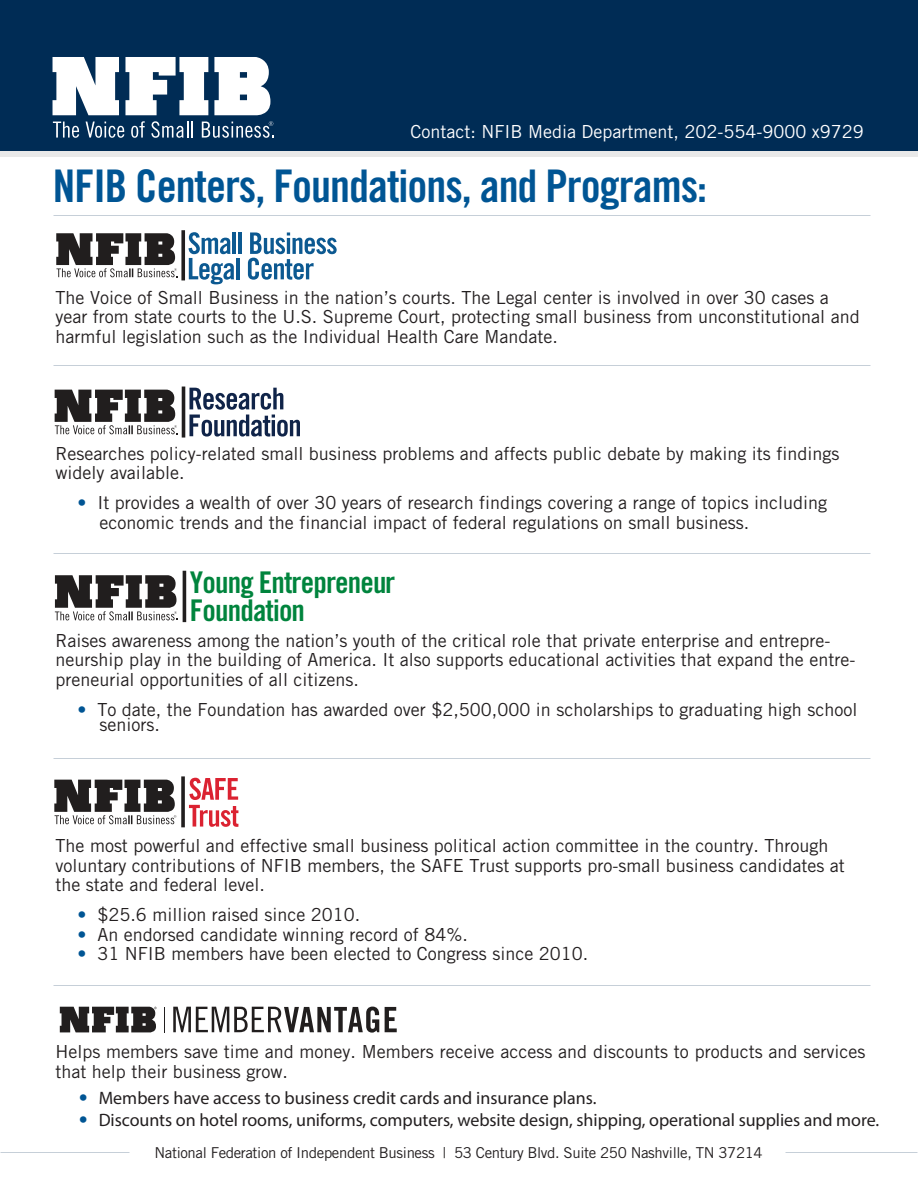
<style>
.page{position:relative;width:918px;height:1188px;background:#fff}
.page>*{position:absolute;margin:0;border:0;box-sizing:border-box;transform-origin:0 0}
.t1{font:45px "Trade Gothic Bold Cond Twenty";letter-spacing:-.025em;color:#005594}
.t2{font:29.85px/28.2px "Trade Gothic Bold Cond Twenty";letter-spacing:-.03em;color:#00843d}
.t3{font:18px/19.5px "Trade Gothic";color:#231f20}
.t4{font:18px "Myriad Pro";letter-spacing:-.005em;color:#231f20}
.t5{font:18px "Trade Gothic";color:#fff}
.t6{font:15px "Trade Gothic";letter-spacing:-.025em;color:#231f20}
.s1{color:#005594}
.s2{font-family:"Trade Gothic";color:#005594}
</style>
<div class="page">
<svg style="left:0;top:150px;width:918px;height:7px;background:#c7ced3"></svg>
<div style="left:0;top:0;width:918px;height:150px;background:#002c55"></div>
<svg style="left:53px;top:57px;width:217px;height:58px"></svg>
<svg style="left:53px;top:122px;width:26px;height:16px"></svg>
<svg style="left:86px;top:122px;width:38px;height:16px"></svg>
<svg style="left:131px;top:121px;width:14px;height:17px"></svg>
<svg style="left:151px;top:121px;width:42px;height:17px"></svg>
<svg style="left:202px;top:121px;width:72px;height:17px"></svg>
<hr style="left:182px;top:387px;width:3px;height:51px;background:#211e1e">
<svg style="left:189px;top:388px;width:111px;height:49px"></svg>
<svg style="left:55px;top:390px;width:123px;height:44px"></svg>
<svg style="left:181px;top:230px;width:4px;height:50px"></svg>
<hr style="left:236px;top:258px;width:4px;height:21px;background:#0c5991">
<svg style="left:189px;top:232px;width:45px;height:52px"></svg>
<hr style="left:233px;top:232px;width:3px;height:22px;background:#0c5991">
<hr style="left:239px;top:232px;width:3px;height:22px;background:#0c5991">
<svg style="left:248px;top:232px;width:89px;height:48px"></svg>
<svg style="left:56px;top:233px;width:121px;height:44px"></svg>
<svg style="left:385px;top:1007px;width:12px;height:25px"></svg>
<svg style="left:164px;top:1007px;width:1px;height:25px"></svg>
<svg style="left:60px;top:1007px;width:97px;height:25px"></svg>
<svg style="left:173px;top:1007px;width:206px;height:26px"></svg>
<hr style="left:183px;top:571px;width:3px;height:51px;background:#211e1e">
<svg style="left:55px;top:575px;width:122px;height:45px"></svg>
<svg style="left:54px;top:780px;width:122px;height:44px"></svg>
<svg style="left:189px;top:778px;width:49px;height:49px"></svg>
<svg style="left:181px;top:776px;width:4px;height:51px"></svg>
<p class="t5" style="left:411px;top:120px;width:455px">Contact: NFIB Media Department, 202-554-9000 x9729</p>
<h1 class="t1" style="left:53px;top:158px;width:656px">NFIB Centers, Foundations, and Programs:</h1>
<p class="t3" style="left:56px;top:288px;width:806px">The Voice of Small Business in the nation’s courts. The Legal center is involved in over 30 cases a year from state courts to the U.S. Supreme Court, protecting small business from unconstitutional and harmful legislation such as the Individual Health Care Mandate.</p>
<p class="t3" style="left:56px;top:444px;width:785px">Researches policy-related small business problems and affects public debate by making its findings widely available.</p>
<p class="t3" style="left:99px;top:493px;width:729px;text-indent:-22px"><span class="s1">•</span> It provides a wealth of over 30 years of research findings covering a range of topics including economic trends and the financial impact of federal regulations on small business.</p>
<h2 class="t2" style="left:190px;top:568px;width:207px">Young Entrepreneur<br>Foundation</h2>
<p class="t3" style="left:56px;top:630px;width:801px">Raises awareness among the nation’s youth of the critical role that private enterprise and entrepre&shy;neurship play in the building of America. It also supports educational activities that expand the entre&shy;preneurial opportunities of all citizens.</p>
<p class="t3" style="left:99px;top:702px;width:759px;line-height:15px;text-indent:-22px"><span class="s1">•</span> To date, the Foundation has awarded over $2,500,000 in scholarships to graduating high school seniors.</p>
<p class="t3" style="left:56px;top:836px;width:791px">The most powerful and effective small business political action committee in the country. Through voluntary contributions of NFIB members, the SAFE Trust supports pro-small business candidates at the state and federal level.</p>
<p class="t3" style="left:77px;top:905px;width:284px"><span class="s1">•</span> $25.6 million raised since 2010.</p>
<p class="t3" style="left:77px;top:925px;width:392px"><span class="s1">•</span> An endorsed candidate winning record of 84%.</p>
<p class="t3" style="left:77px;top:944px;width:512px"><span class="s1">•</span> 31 NFIB members have been elected to Congress since 2010.</p>
<p class="t3" style="left:56px;top:1042px;width:811px">Helps members save time and money. Members receive access and discounts to products and services that help their business grow.</p>
<p class="t4" style="left:79px;top:1087px;width:519px"><span class="s2">•</span> Members have access to business credit cards and insurance plans.</p>
<p class="t4" style="left:79px;top:1109px;width:802px"><span class="s2">•</span> Discounts on hotel rooms, uniforms, computers, website design, shipping, operational supplies and more.</p>
<p class="t6" style="left:154px;top:1144px;width:610px">National Federation of Independent Business | 53 Century Blvd. Suite 250 Nashville, TN 37214</p>
</div>
